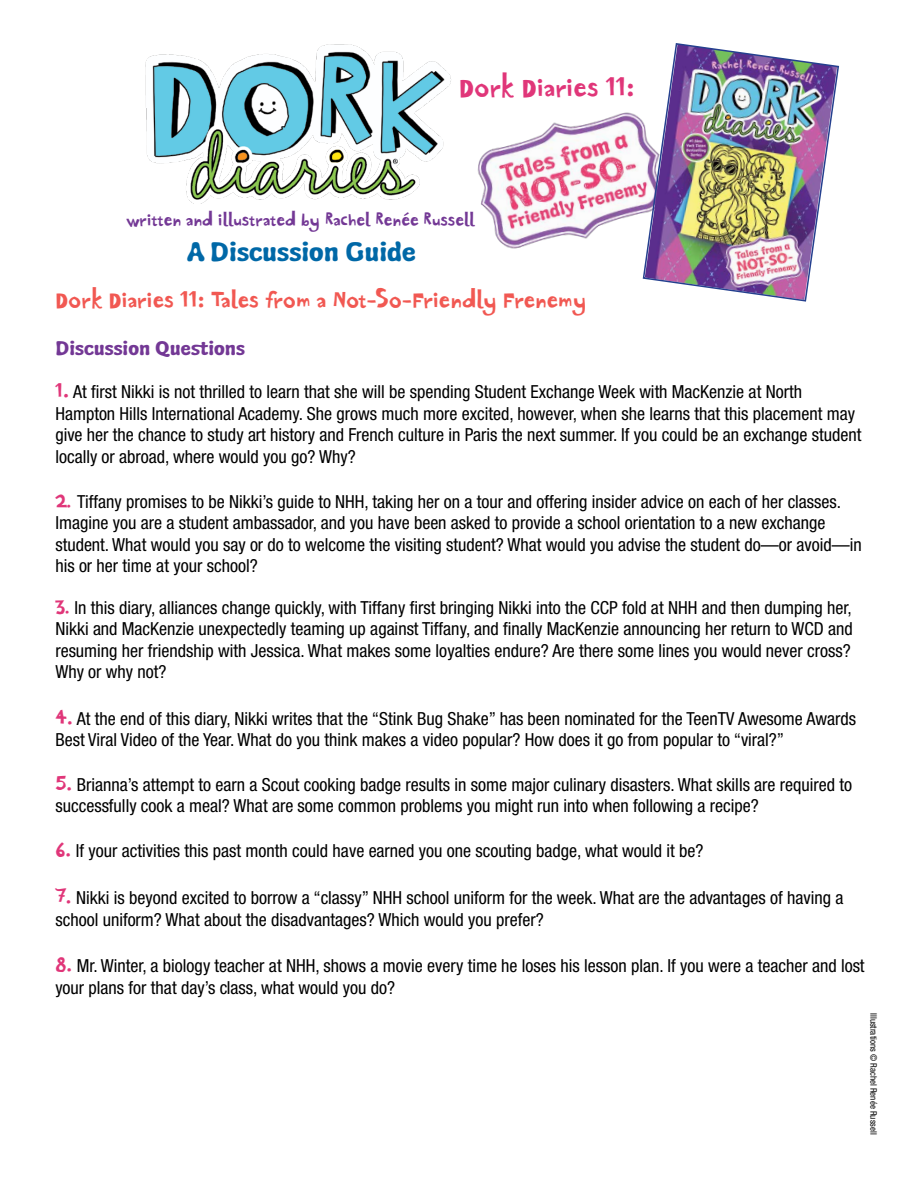
<style>
.page{position:relative;width:918px;height:1188px;background:#fff}
.page>*{position:absolute;margin:0;border:0;box-sizing:border-box;transform-origin:0 0}
.t1{font:30px "Potato Cut";color:#e03679}
.t2{font:28.5px "Wubble";color:#0068a7}
.t3{font:25.5px "Potato Cut";color:#f15852}
.t4{font:21px "Wubble";color:#733895}
.t5{font:19.5px "Potato Cut";color:#733895}
.t6{font:condensed 18px/21.6px "Helvetica Neue LT Std";color:#000}
.t7{font:condensed 9px "Helvetica Neue LT Std";color:#000}
.s1{font-family:"Potato Cut";font-stretch:normal;font-size:22.5px;color:#e03679}
.s2{font-family:"Potato Cut";font-stretch:normal;color:#e03679}
.s3{font-family:"Potato Cut";font-stretch:normal;font-size:21px;color:#e03679}
</style>
<div class="page">
<img style="left:477px;top:112px;width:165px;height:137px">
<img style="left:642px;top:43px;width:197px;height:259px">
<img style="left:145px;top:44px;width:306px;height:159px">
<h1 class="t1" style="left:459px;top:66px;width:178px">Dork Diaries 11:</h1>
<p class="t5" style="left:126px;top:206px;width:350px">written and illustrated by Rachel Renée Russell</p>
<h2 class="t2" style="left:188px;top:236px;width:230px">A Discussion Guide</h2>
<h3 class="t3" style="left:55px;top:281px;width:533px">Dork Diaries 11: Tales from a Not-So-Friendly Frenemy</h3>
<p class="t4" style="left:55px;top:336px;width:191px">Discussion Questions</p>
<p class="t6" style="left:55px;top:381px;width:808px"><span class="s1">1.</span> At first Nikki is not thrilled to learn that she will be spending Student Exchange Week with MacKenzie at North Hampton Hills International Academy. She grows much more excited, however, when she learns that this placement may give her the chance to study art history and French culture in Paris the next summer. If you could be an exchange student locally or abroad, where would you go? Why?</p>
<p class="t6" style="left:55px;top:490px;width:808px"><span class="s2">2.</span> Tiffany promises to be Nikki’s guide to NHH, taking her on a tour and offering insider advice on each of her classes.<br>Imagine you are a student ambassador, and you have been asked to provide a school orientation to a new exchange student. What would you say or do to welcome the visiting student? What would you advise the student do—or avoid—in his or her time at your school?</p>
<p class="t6" style="left:55px;top:596px;width:799px;text-align:justify"><span class="s2">3.</span> In this diary, alliances change quickly, with Tiffany first bringing Nikki into the CCP fold at NHH and then dumping her, Nikki and MacKenzie unexpectedly teaming up against Tiffany, and finally MacKenzie announcing her return to WCD and resuming her friendship with Jessica. What makes some loyalties endure? Are there some lines you would never cross?<br>Why or why not?</p>
<p class="t6" style="left:55px;top:707px;width:802px"><span class="s3">4.</span> At the end of this diary, Nikki writes that the “Stink Bug Shake” has been nominated for the TeenTV Awesome Awards<br>Best Viral Video of the Year. What do you think makes a video popular? How does it go from popular to “viral?”</p>
<p class="t6" style="left:55px;top:774px;width:798px"><span class="s3">5.</span> Brianna’s attempt to earn a Scout cooking badge results in some major culinary disasters. What skills are required to successfully cook a meal? What are some common problems you might run into when following a recipe?</p>
<p class="t6" style="left:55px;top:840px;width:650px"><span class="s3">6.</span> If your activities this past month could have earned you one scouting badge, what would it be?</p>
<p class="t6" style="left:55px;top:887px;width:790px"><span class="s3">7.</span> Nikki is beyond excited to borrow a “classy” NHH school uniform for the week. What are the advantages of having a school uniform? What about the disadvantages? Which would you prefer?</p>
<p class="t6" style="left:55px;top:955px;width:811px"><span class="s3">8.</span> Mr. Winter, a biology teacher at NHH, shows a movie every time he loses his lesson plan. If you were a teacher and lost your plans for that day’s class, what would you do?</p>
<p class="t7" style="left:879px;top:1013px;width:123px;rotate:90deg">Illustrations © Rachel Renée Russell</p>
</div>
